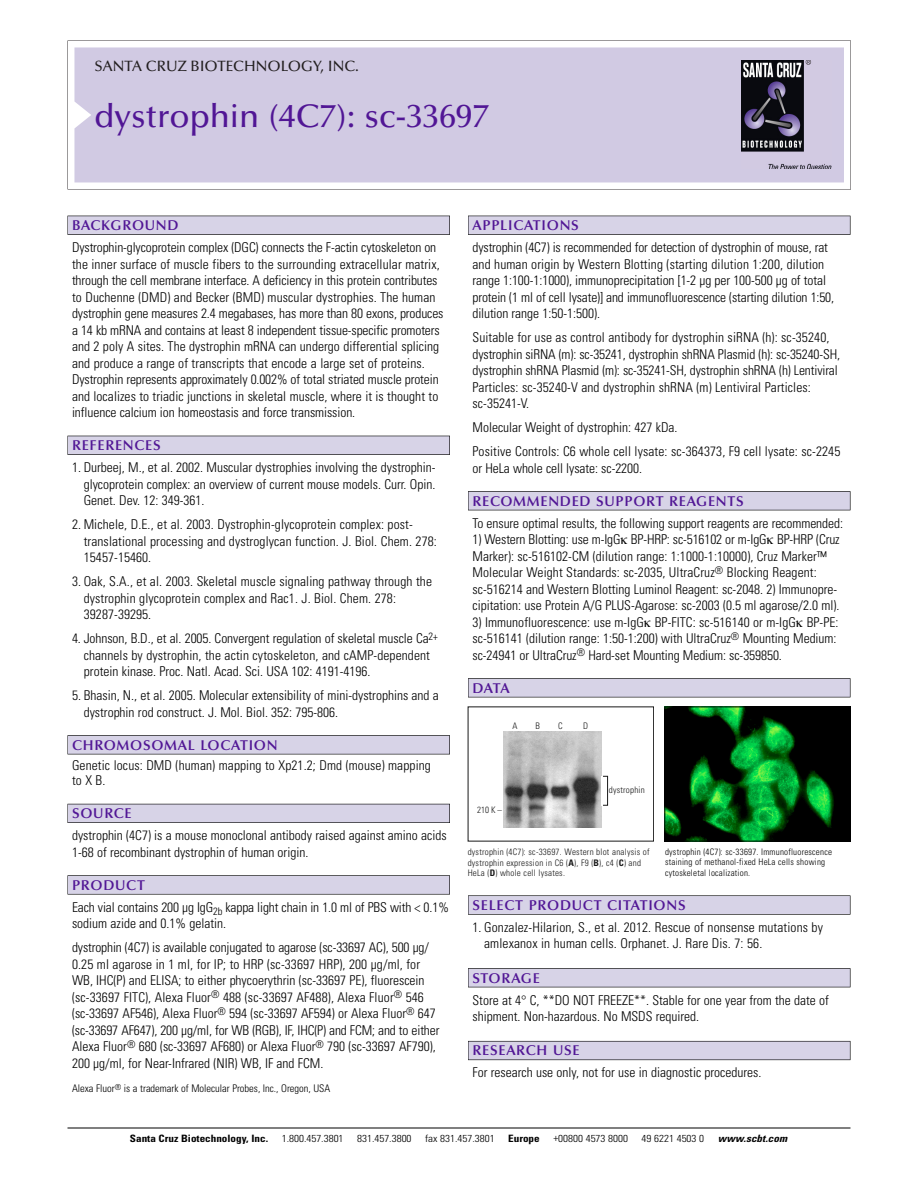
<style>
.page{position:relative;width:918px;height:1188px;background:#fff}
.page>*{position:absolute;margin:0;border:0;box-sizing:border-box;transform-origin:0 0}
.t1{font:500 33px "Optima";color:#511695}
.t2{font:500 15px "Optima";color:#231f20}
.t3{font:600 14.25px "Optima";letter-spacing:.05em;color:#511695}
.t4{font:300 condensed 13.5px/16.5px "Univers";color:#000}
.t5{font:300 condensed 10.5px "Univers";color:#000}
.t6{font:300 condensed 10.2px "Univers";color:#000;scale:1.1 1}
.t7{font:700 condensed 10.2px "Univers";color:#000;scale:1.1 1}
.t8{font:italic 700 condensed 10.2px "Univers";letter-spacing:.005em;color:#000;scale:1.1 1}
.t9{font:9px/10.5px "Univers Condensed Light+UYPVSD";letter-spacing:.025em;color:#191919}
.t10{font:300 condensed 9px/10.5px "Univers";letter-spacing:.02em;color:#000}
.s1{font-family:"Univers Condensed Bold+OHPGDN"}
</style>
<div class="page">
<svg style="left:68px;top:40px;width:783px;height:149px"></svg>
<div style="left:74px;top:47px;width:770px;height:135px;background:#d1cae3"></div>
<img style="left:741px;top:60px;width:90px;height:108px">
<div style="left:68px;top:216px;width:382px;height:19px;background:#525155"></div>
<div style="left:68px;top:216px;width:381px;height:18px;background:#d7d3e7"></div>
<div style="left:68px;top:436px;width:382px;height:19px;background:#515055"></div>
<div style="left:68px;top:436px;width:381px;height:18px;background:#d7d3e7"></div>
<div style="left:68px;top:735px;width:382px;height:19px;background:#545357"></div>
<div style="left:68px;top:736px;width:381px;height:18px;background:#d7d3e7"></div>
<div style="left:68px;top:804px;width:382px;height:19px;background:#54535a"></div>
<div style="left:68px;top:804px;width:381px;height:18px;background:#d7d3e7"></div>
<svg style="left:68px;top:875px;width:382px;height:20px"></svg>
<div style="left:68px;top:876px;width:381px;height:18px;background:#d7d3e7"></div>
<div style="left:468px;top:216px;width:382px;height:19px;background:#525155"></div>
<div style="left:468px;top:216px;width:382px;height:18px;background:#d7d3e7"></div>
<div style="left:468px;top:491px;width:382px;height:19px;background:#525155"></div>
<div style="left:468px;top:492px;width:382px;height:18px;background:#d7d3e7"></div>
<div style="left:468px;top:678px;width:382px;height:19px;background:#545357"></div>
<div style="left:468px;top:679px;width:382px;height:18px;background:#d7d3e7"></div>
<div style="left:468px;top:895px;width:382px;height:20px;background:#666"></div>
<div style="left:468px;top:896px;width:382px;height:18px;background:#d7d3e7"></div>
<div style="left:468px;top:968px;width:382px;height:19px;background:#525155"></div>
<div style="left:468px;top:969px;width:382px;height:18px;background:#d7d3e7"></div>
<div style="left:468px;top:1041px;width:382px;height:19px;background:#66646d"></div>
<div style="left:468px;top:1042px;width:382px;height:18px;background:#d7d3e7"></div>
<hr style="left:68px;top:1128px;width:782px;height:1px;background:#000">
<img style="left:666px;top:708px;width:183px;height:132px">
<div style="left:664px;top:706px;width:187px;height:136px;border:1px solid #000"></div>
<img style="left:503px;top:732px;width:98px;height:95px">
<div style="left:603px;top:776px;width:5px;height:29px;border:1px solid #191919"></div>
<p class="t2" style="left:94px;top:61px;width:266px">SANTA CRUZ BIOTECHNOLOGY, INC.</p>
<h1 class="t1" style="left:94px;top:103px;width:396px">dystrophin (4C7): sc-33697</h1>
<p class="t3" style="left:72px;top:219px;width:108px">BACKGROUND</p>
<p class="t4" style="left:72px;top:240px;width:373px">Dystrophin-glycoprotein complex (DGC) connects the F-actin cytoskeleton on the inner surface of muscle fibers to the surrounding extracellular matrix, through the cell membrane interface. A deficiency in this protein contributes to Duchenne (DMD) and Becker (BMD) muscular dystrophies. The human dystrophin gene measures 2.4 megabases, has more than 80 exons, produces a 14 kb mRNA and contains at least 8 independent tissue-specific promoters and 2 poly A sites. The dystrophin mRNA can undergo differential splicing and produce a range of transcripts that encode a large set of proteins.<br>Dystrophin represents approximately 0.002% of total striated muscle protein and localizes to triadic junctions in skeletal muscle, where it is thought to influence calcium ion homeostasis and force transmission.</p>
<p class="t3" style="left:72px;top:440px;width:90px">REFERENCES</p>
<p class="t4" style="left:84px;top:460px;width:353px;text-align:justify;text-indent:-12px">1. Durbeej, M., et al. 2002. Muscular dystrophies involving the dystrophin&shy;glycoprotein complex: an overview of current mouse models. Curr. Opin.<br>Genet. Dev. 12: 349-361.</p>
<p class="t4" style="left:84px;top:517px;width:355px;text-indent:-12px">2. Michele, D.E., et al. 2003. Dystrophin-glycoprotein complex: post&shy;translational processing and dystroglycan function. J. Biol. Chem. 278:<br>15457-15460.</p>
<p class="t4" style="left:84px;top:574px;width:350px;text-indent:-12px">3. Oak, S.A., et al. 2003. Skeletal muscle signaling pathway through the dystrophin glycoprotein complex and Rac1. J. Biol. Chem. 278:<br>39287-39295.</p>
<p class="t4" style="left:84px;top:631px;width:356px;text-indent:-12px">4. Johnson, B.D., et al. 2005. Convergent regulation of skeletal muscle Ca<sup>2+ </sup>channels by dystrophin, the actin cytoskeleton, and cAMP-dependent protein kinase. Proc. Natl. Acad. Sci. USA 102: 4191-4196.</p>
<p class="t4" style="left:84px;top:688px;width:357px;text-indent:-12px">5. Bhasin, N., et al. 2005. Molecular extensibility of mini-dystrophins and a dystrophin rod construct. J. Mol. Biol. 352: 795-806.</p>
<p class="t3" style="left:72px;top:739px;width:207px">CHROMOSOMAL LOCATION</p>
<p class="t4" style="left:72px;top:759px;width:360px;line-height:15px">Genetic locus: DMD (human) mapping to Xp21.2; Dmd (mouse) mapping to X B.</p>
<p class="t3" style="left:72px;top:808px;width:61px">SOURCE</p>
<p class="t4" style="left:72px;top:828px;width:376px">dystrophin (4C7) is a mouse monoclonal antibody raised against amino acids<br>1-68 of recombinant dystrophin of human origin.</p>
<p class="t3" style="left:72px;top:879px;width:74px">PRODUCT</p>
<p class="t4" style="left:72px;top:900px;width:379px">Each vial contains 200 µg IgG<sub>2b</sub> kappa light chain in 1.0 ml of PBS with &lt; 0.1% sodium azide and 0.1% gelatin.</p>
<p class="t4" style="left:72px;top:940px;width:369px">dystrophin (4C7) is available conjugated to agarose (sc-33697 AC), 500 µg/ 0.25 ml agarose in 1 ml, for IP; to HRP (sc-33697 HRP), 200 µg/ml, for WB, IHC(P) and ELISA; to either phycoerythrin (sc-33697 PE), fluorescein (sc-33697 FITC), Alexa Fluor<sup>®</sup> 488 (sc-33697 AF488), Alexa Fluor<sup>®</sup> 546 (sc-33697 AF546), Alexa Fluor<sup>®</sup> 594 (sc-33697 AF594) or Alexa Fluor<sup>®</sup> 647 (sc-33697 AF647), 200 µg/ml, for WB (RGB), IF, IHC(P) and FCM; and to either Alexa Fluor<sup>®</sup> 680 (sc-33697 AF680) or Alexa Fluor<sup>®</sup> 790 (sc-33697 AF790), 200 µg/ml, for Near-Infrared (NIR) WB, IF and FCM.</p>
<p class="t5" style="left:72px;top:1084px;width:260px">Alexa Fluor<sup>®</sup> is a trademark of Molecular Probes, Inc., Oregon, USA</p>
<p class="t3" style="left:473px;top:219px;width:108px">APPLICATIONS</p>
<p class="t4" style="left:473px;top:240px;width:363px">dystrophin (4C7) is recommended for detection of dystrophin of mouse, rat and human origin by Western Blotting (starting dilution 1:200, dilution range 1:100-1:1000), immunoprecipitation [1-2 µg per 100-500 µg of total protein (1 ml of cell lysate)] and immunofluorescence (starting dilution 1:50, dilution range 1:50-1:500).</p>
<p class="t4" style="left:473px;top:330px;width:369px">Suitable for use as control antibody for dystrophin siRNA (h): sc-35240, dystrophin siRNA (m): sc-35241, dystrophin shRNA Plasmid (h): sc-35240-SH, dystrophin shRNA Plasmid (m): sc-35241-SH, dystrophin shRNA (h) Lentiviral Particles: sc-35240-V and dystrophin shRNA (m) Lentiviral Particles: sc-35241-V.</p>
<p class="t4" style="left:473px;top:416px;width:369px;line-height:24px">Molecular Weight of dystrophin: 427 kDa.<br>Positive Controls: C6 whole cell lysate: sc-364373, F9 cell lysate: sc-2245</p>
<p class="t4" style="left:473px;top:461px;width:171px">or HeLa whole cell lysate: sc-2200.</p>
<p class="t3" style="left:473px;top:495px;width:273px">RECOMMENDED SUPPORT REAGENTS</p>
<p class="t4" style="left:473px;top:516px;width:372px">To ensure optimal results, the following support reagents are recommended:</p>
<p class="t4" style="left:473px;top:532px;width:369px">1) Western Blotting: use m-IgG BP-HRP: sc-516102 or m-IgG BP-HRP (Cruz Marker): sc-516102-CM (dilution range: 1:1000-1:10000), Cruz Marker™ Molecular Weight Standards: sc-2035, UltraCruz<sup>®</sup> Blocking Reagent: sc-516214 and Western Blotting Luminol Reagent: sc-2048. 2) Immunopre&shy;cipitation: use Protein A/G PLUS-Agarose: sc-2003 (0.5 ml agarose/2.0 ml).</p>
<p class="t4" style="left:473px;top:615px;width:368px">3) Immunofluorescence: use m-IgG BP-FITC: sc-516140 or m-IgG BP-PE: sc-516141 (dilution range: 1:50-1:200) with UltraCruz<sup>®</sup> Mounting Medium: sc-24941 or UltraCruz<sup>®</sup> Hard-set Mounting Medium: sc-359850.</p>
<p class="t3" style="left:473px;top:682px;width:39px">DATA</p>
<p class="t9" style="left:513px;top:721px;width:7px">A</p>
<p class="t9" style="left:536px;top:721px;width:6px">B</p>
<p class="t9" style="left:558px;top:721px;width:6px">C</p>
<p class="t9" style="left:583px;top:721px;width:7px">D</p>
<p class="t9" style="left:477px;top:806px;width:26px">210 K –</p>
<p class="t9" style="left:609px;top:785px;width:37px">dystrophin</p>
<p class="t9" style="left:468px;top:848px;width:183px">dystrophin (4C7): sc-33697. Western blot analysis of dystrophin expression in C6 (<span class="s1">A</span>), F9 (<span class="s1">B</span>), c4 (<span class="s1">C</span>) and<br>HeLa (<span class="s1">D</span>) whole cell lysates.</p>
<p class="t10" style="left:665px;top:847px;width:168px">dystrophin (4C7): sc-33697. Immunofluorescence staining of methanol-fixed HeLa cells showing cytoskeletal localization.</p>
<p class="t3" style="left:473px;top:899px;width:215px">SELECT PRODUCT CITATIONS</p>
<p class="t4" style="left:484px;top:920px;width:340px;text-indent:-12px">1. Gonzalez-Hilarion, S., et al. 2012. Rescue of nonsense mutations by amlexanox in human cells. Orphanet. J. Rare Dis. 7: 56.</p>
<p class="t3" style="left:473px;top:972px;width:69px">STORAGE</p>
<p class="t4" style="left:473px;top:993px;width:358px">Store at 4° C, **DO NOT FREEZE**. Stable for one year from the date of shipment. Non-hazardous. No MSDS required.</p>
<p class="t3" style="left:473px;top:1045px;width:109px">RESEARCH USE</p>
<p class="t4" style="left:473px;top:1066px;width:290px">For research use only, not for use in diagnostic procedures.</p>
<p class="t7" style="left:130px;top:1135px;width:127px">Santa Cruz Biotechnology, Inc.</p>
<p class="t6" style="left:282px;top:1135px;width:58px">1.800.457.3801</p>
<p class="t6" style="left:357px;top:1135px;width:51px">831.457.3800</p>
<p class="t6" style="left:425px;top:1135px;width:65px">fax 831.457.3801</p>
<p class="t7" style="left:508px;top:1135px;width:30px">Europe</p>
<p class="t6" style="left:553px;top:1135px;width:69px">+00800 4573 8000</p>
<p class="t6" style="left:642px;top:1135px;width:58px">49 6221 4503 0</p>
<p class="t8" style="left:718px;top:1135px;width:64px">www.scbt.com</p>
</div>
